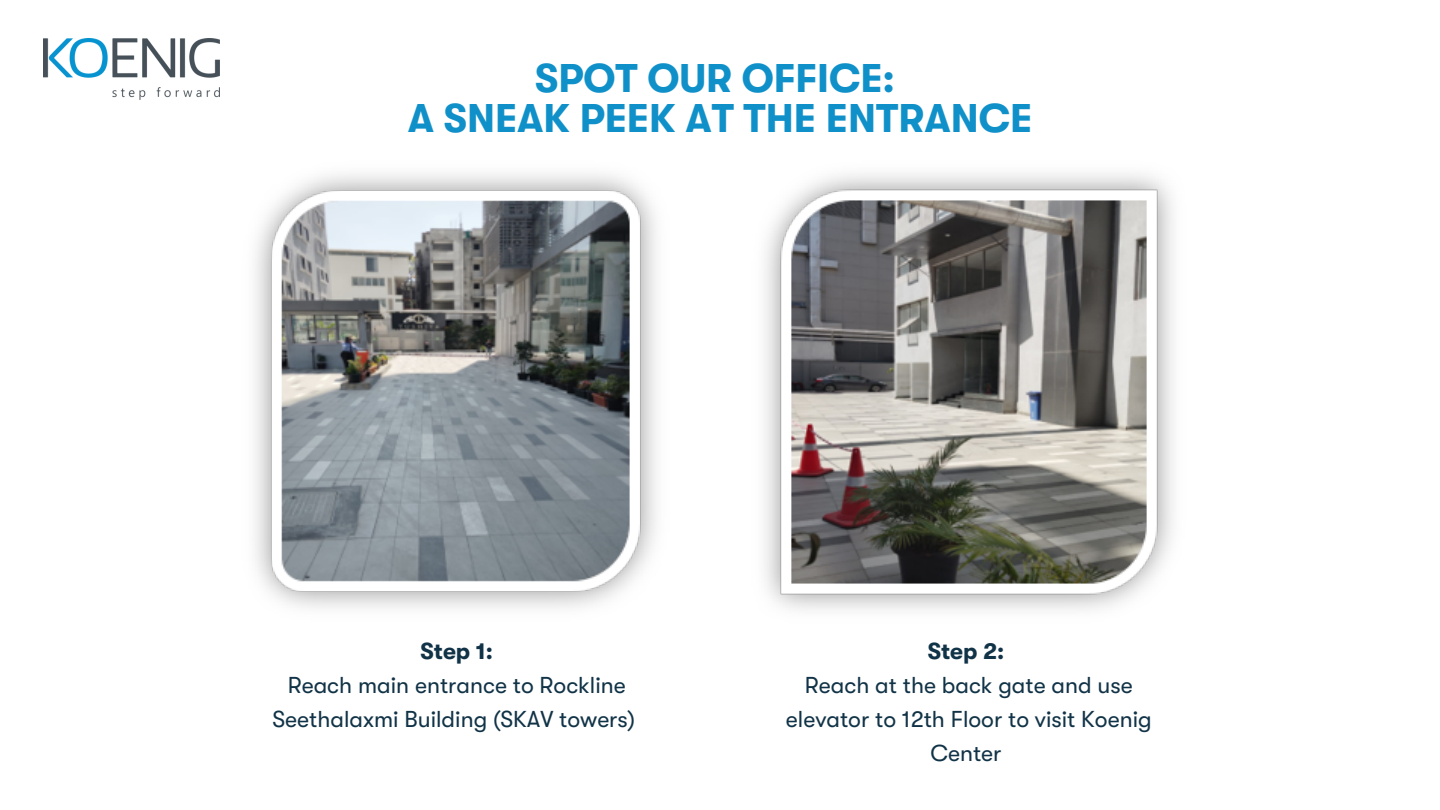
<style>
.page{position:relative;width:1440px;height:810px;background:#fff}
.page>*{position:absolute;margin:0;border:0;box-sizing:border-box;transform-origin:0 0}
.t1{font:700 40px/39.8px "GT Walsheim Pro";color:#1090c9;text-align:center}
.t2{font:23px/33.8px "GT Walsheim Pro";color:#113347;text-align:center}
.t3{font:700 23px "GT Walsheim Pro";color:#113347}
</style>
<div class="page">
<img style="left:44px;top:38px;width:176px;height:62px">
<img style="left:255px;top:174px;width:401px;height:434px">
<img style="left:764px;top:173px;width:410px;height:437px">
<p class="t1" style="left:408px;top:59px;width:626px">SPOT OUR OFFICE:<br>A SNEAK PEEK AT THE ENTRANCE</p>
<p class="t3" style="left:421px;top:639px;width:74px">Step 1:</p>
<p class="t2" style="left:272px;top:669px;width:364px">Reach main entrance to Rockline<br>Seethalaxmi Building (SKAV towers)</p>
<p class="t3" style="left:928px;top:639px;width:78px">Step 2:</p>
<p class="t2" style="left:786px;top:669px;width:367px">Reach at the back gate and use elevator to 12th Floor to visit Koenig<br>Center</p>
</div>
